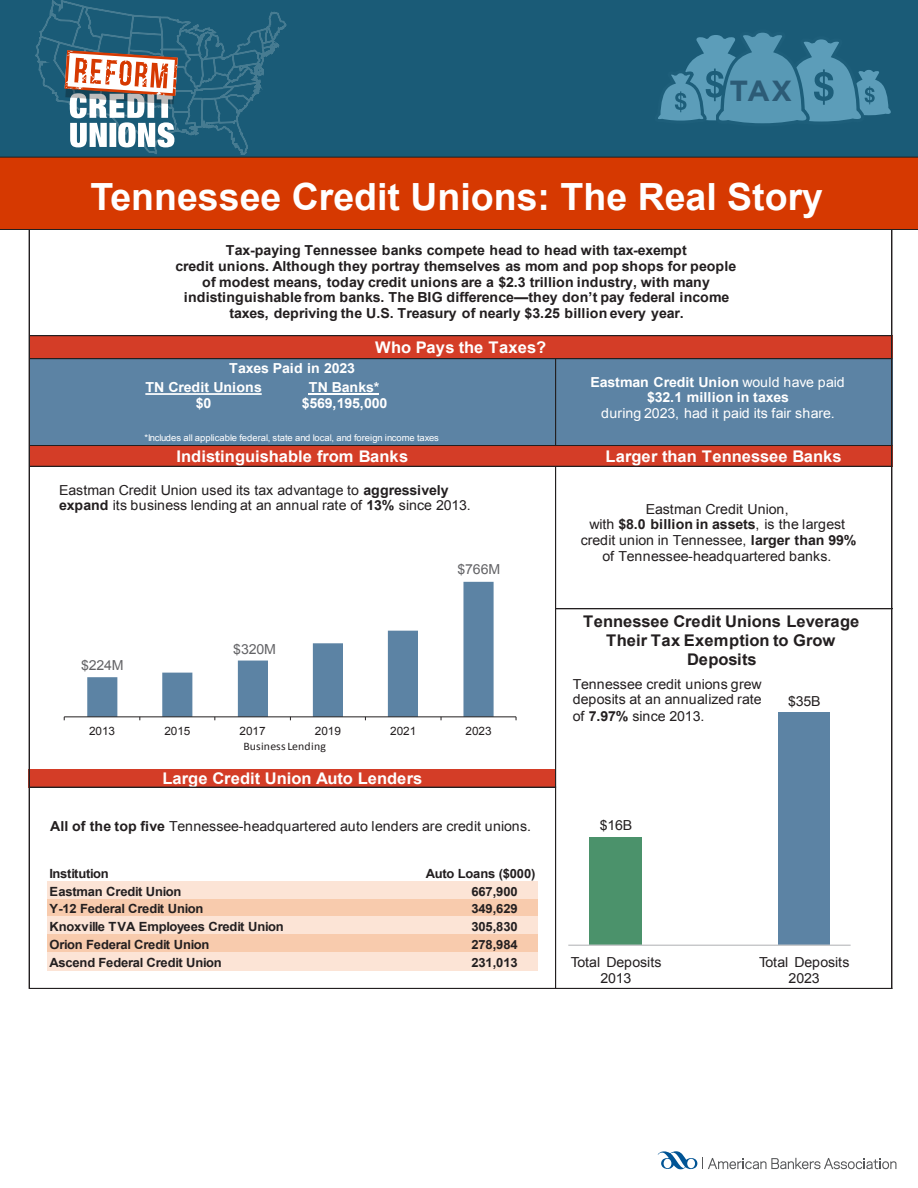
<style>
.page{position:relative;width:918px;height:1188px;background:#fff}
.page>*{position:absolute;margin:0;border:0;box-sizing:border-box;transform-origin:0 0}
.t1{font:700 37.5px "Arial";color:#fff}
.t2{font:700 29.1px "Gotham";color:#2c5b76}
.t3{font:700 25.35px "Arial";color:#fff}
.t4{font:700 16.05px "Arial";letter-spacing:-.005em;color:#fff}
.t5{font:700 16.05px/18.8px "Arial";color:#231f20;text-align:center}
.t6{font:700 16.05px "Arial";letter-spacing:.015em;color:#fff}
.t7{font:13.8px/15.8px "Arial";letter-spacing:-.01em;color:#231f20;text-align:center}
.t8{font:700 13.8px/15.8px "Arial";color:#231f20;text-align:center}
.t9{font:13.8px/15.8px "Arial";letter-spacing:-.01em;color:#fff;text-align:center}
.t10{font:700 13.8px/15.5px "Arial";letter-spacing:-.015em;color:#fff;text-align:center}
.t11{font:700 13.8px/15.5px "Arial";letter-spacing:.015em;color:#fff;text-align:center}
.t12{font:13.8px "Arial";letter-spacing:-.015em;color:#636366}
.t13{font:700 12.6px "Arial";letter-spacing:-.015em;color:#231f20}
.t14{font:11.55px "Arial";letter-spacing:-.005em;color:#231f20}
.t15{font:11.55px "Calibri";letter-spacing:.02em;color:#231f20}
.t16{font:9.15px "Arial";letter-spacing:.005em;color:#fff}
.s1{font-weight:700}
</style>
<div class="page">
<div style="left:29px;top:335px;width:863px;height:24px;background:#d43d27"></div>
<div style="left:29px;top:358px;width:863px;height:88px;background:#5c83a4"></div>
<div style="left:29px;top:445px;width:863px;height:22px;background:#d43d27"></div>
<div style="left:29px;top:769px;width:527px;height:18px;background:#d43d27"></div>
<div style="left:47px;top:881px;width:491px;height:19px;background:#fce4d6"></div>
<div style="left:47px;top:899px;width:491px;height:18px;background:#f8cbad"></div>
<div style="left:47px;top:917px;width:491px;height:18px;background:#fce4d6"></div>
<div style="left:47px;top:935px;width:491px;height:18px;background:#f8cbad"></div>
<div style="left:47px;top:952px;width:491px;height:19px;background:#fce4d6"></div>
<hr style="left:555px;top:359px;width:1px;height:87px;background:#231f20">
<hr style="left:29px;top:193px;width:1px;height:796px;background:#231f20">
<hr style="left:892px;top:193px;width:1px;height:796px;background:#231f20">
<hr style="left:555px;top:467px;width:1px;height:522px;background:#231f20">
<hr style="left:29px;top:335px;width:863px;height:1px;background:#231f20">
<hr style="left:29px;top:358px;width:863px;height:1px;background:#231f20">
<hr style="left:29px;top:445px;width:863px;height:1px;background:#231f20">
<hr style="left:29px;top:466px;width:863px;height:1px;background:#231f20">
<hr style="left:556px;top:609px;width:336px;height:1px;background:#231f20">
<hr style="left:29px;top:787px;width:527px;height:1px;background:#231f20">
<hr style="left:29px;top:988px;width:863px;height:1px;background:#231f20">
<hr style="left:309px;top:393px;width:70px;height:2px;background:#fff">
<svg style="left:145px;top:393px;width:117px;height:2px"></svg>
<svg style="left:87px;top:582px;width:407px;height:134px"></svg>
<hr style="left:64px;top:716px;width:452px;height:1px;background:#231f20">
<div style="left:589px;top:838px;width:53px;height:107px;background:#4b926b"></div>
<div style="left:778px;top:713px;width:52px;height:232px;background:#5c83a4"></div>
<hr style="left:568px;top:945px;width:283px;height:1px;background:#c7c8ca">
<div style="left:0;top:0;width:918px;height:230px;background:#1a5b77"></div>
<svg style="left:34px;top:0;width:285px;height:157px"></svg>
<div style="left:0;top:157px;width:918px;height:73px;background:#d63901"></div>
<svg style="left:658px;top:32px;width:233px;height:92px"></svg>
<svg style="left:658px;top:1151px;width:238px;height:18px"></svg>
<h2 class="t2" style="left:730px;top:72px;width:64px">TAX</h2>
<p class="t1" style="left:90px;top:172px;width:734px">Tennessee Credit Unions: The Real Story</p>
<p class="t3" style="left:207px;top:194px;width:508px">Tennessee Credit Unions: The Real Story</p>
<p class="t8" style="left:176px;top:243px;width:562px">Tax-paying Tennessee banks compete head to head with tax-exempt<br>credit unions. Although they portray themselves as mom and pop shops for people of modest means, today credit unions are a $2.3 trillion industry, with many indistinguishable from banks. The BIG difference—they don’t pay federal income taxes, depriving the U.S. Treasury of nearly $3.25 billion every year.</p>
<p class="t10" style="left:229px;top:361px;width:127px">Taxes Paid in 2023</p>
<p class="t6" style="left:375px;top:336px;width:173px">Who Pays the Taxes?</p>
<p class="t11" style="left:145px;top:380px;width:118px">TN Credit Unions $0</p>
<p class="t10" style="left:302px;top:380px;width:87px">TN Banks* $569,195,000</p>
<p class="t16" style="left:145px;top:431px;width:296px">*Includes all applicable federal, state and local, and foreign income taxes</p>
<p class="t4" style="left:177px;top:446px;width:233px">Indistinguishable from Banks</p>
<p class="t7" style="left:59px;top:482px;width:413px;text-align:left">Eastman Credit Union used its tax advantage to <span class="s1">aggressively expand</span> its business lending at an annual rate of <span class="s1">13%</span> since 2013.</p>
<p class="t12" style="left:81px;top:656px;width:44px">$224M</p>
<p class="t12" style="left:233px;top:640px;width:44px">$320M</p>
<p class="t12" style="left:458px;top:560px;width:44px">$766M</p>
<p class="t14" style="left:89px;top:723px;width:28px">2013</p>
<p class="t14" style="left:164px;top:723px;width:28px">2015</p>
<p class="t14" style="left:240px;top:723px;width:28px">2017</p>
<p class="t14" style="left:315px;top:723px;width:28px">2019</p>
<p class="t14" style="left:390px;top:723px;width:28px">2021</p>
<p class="t14" style="left:466px;top:723px;width:28px">2023</p>
<p class="t15" style="left:243px;top:738px;width:84px">Business Lending</p>
<p class="t4" style="left:162px;top:768px;width:261px">Large Credit Union Auto Lenders</p>
<p class="t7" style="left:50px;top:819px;width:482px"><span class="s1">All of the top five</span> Tennessee-headquartered auto lenders are credit unions.</p>
<p class="t13" style="left:49px;top:865px;width:61px">Institution</p>
<p class="t13" style="left:426px;top:865px;width:111px">Auto Loans ($000)</p>
<p class="t13" style="left:50px;top:883px;width:133px">Eastman Credit Union</p>
<p class="t13" style="left:471px;top:883px;width:48px">667,900</p>
<p class="t13" style="left:50px;top:901px;width:155px">Y-12 Federal Credit Union</p>
<p class="t13" style="left:471px;top:901px;width:48px">349,629</p>
<p class="t13" style="left:50px;top:918px;width:236px">Knoxville TVA Employees Credit Union</p>
<p class="t13" style="left:471px;top:918px;width:48px">305,830</p>
<p class="t13" style="left:50px;top:936px;width:161px">Orion Federal Credit Union</p>
<p class="t13" style="left:472px;top:936px;width:48px">278,984</p>
<p class="t13" style="left:50px;top:954px;width:174px">Ascend Federal Credit Union</p>
<p class="t13" style="left:472px;top:954px;width:48px">231,013</p>
<p class="t9" style="left:590px;top:374px;width:256px"><span class="s1">Eastman Credit Union</span> would have paid <span class="s1">$32.1 million in taxes<br></span>during 2023, had it paid its fair share.</p>
<p class="t4" style="left:606px;top:446px;width:238px">Larger than Tennessee Banks</p>
<p class="t7" style="left:581px;top:501px;width:277px">Eastman Credit Union,<br>with <span class="s1">$8.0 billion in assets</span>, is the largest credit union in Tennessee, <span class="s1">larger than 99% </span>of Tennessee-headquartered banks.</p>
<p class="t5" style="left:583px;top:613px;width:278px">Tennessee Credit Unions Leverage<br>Their Tax Exemption to Grow<br>Deposits</p>
<p class="t7" style="left:573px;top:676px;width:190px;text-align:justify">Tennessee credit unions grew deposits at an annualized rate of <span class="s1">7.97%</span> since 2013.</p>
<p class="t7" style="left:788px;top:693px;width:34px">$35B</p>
<p class="t7" style="left:600px;top:817px;width:34px">$16B</p>
<p class="t7" style="left:571px;top:955px;width:92px">Total Deposits<br>2013</p>
<p class="t7" style="left:759px;top:955px;width:92px">Total Deposits<br>2023</p>
</div>
